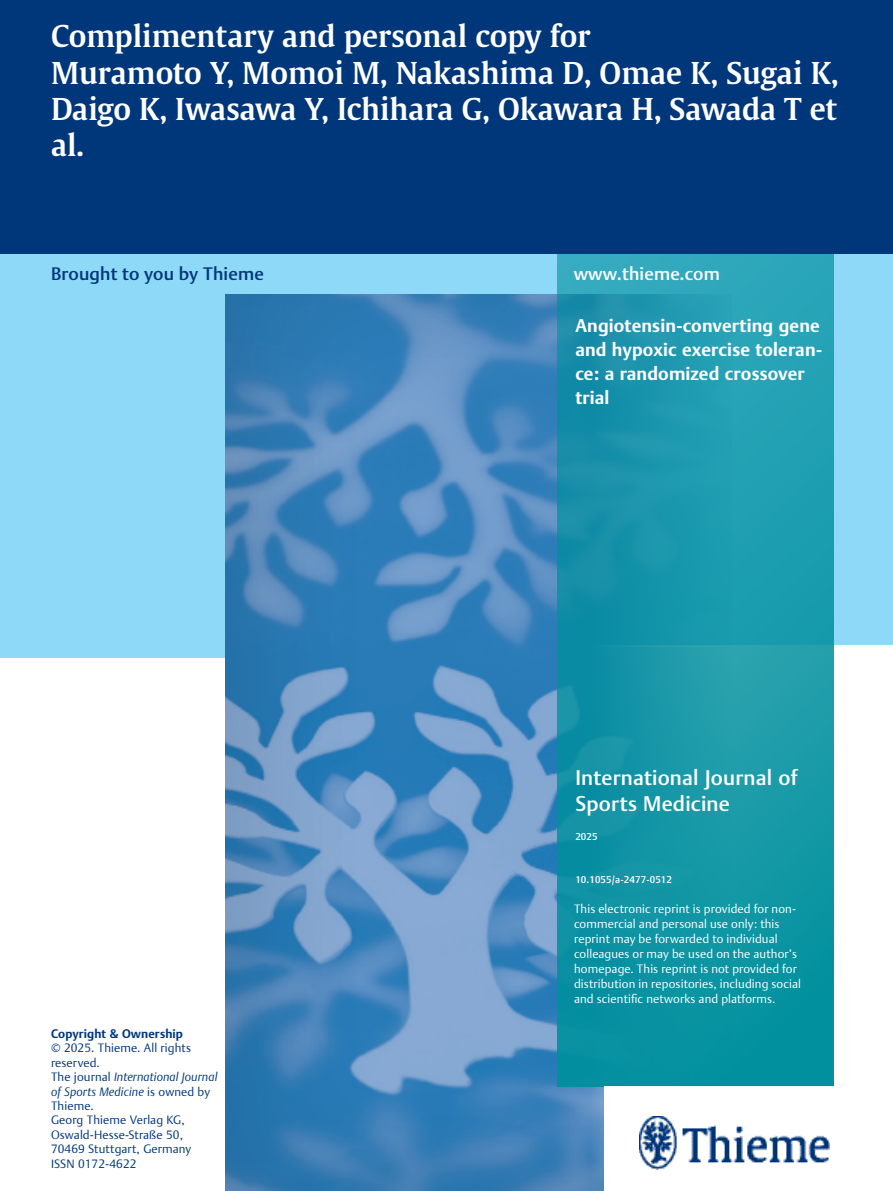
<style>
.page{position:relative;width:893px;height:1191px;background:#fff}
.page>*{position:absolute;margin:0;border:0;box-sizing:border-box;transform-origin:0 0}
.t1{font:600 30px/36px "Thieme Gulliver 2011";color:#fff;text-align:justify}
.t2{font:500 21px/25.5px "Thieme Argo 2011";letter-spacing:.01em;color:#fff}
.t3{font:700 18px/24px "Thieme Argo 2011";letter-spacing:.01em;color:#fff}
.t4{font:500 18px "Thieme Argo 2011";letter-spacing:.01em;color:#00377b}
.t5{font:500 18px "Thieme Argo 2011";letter-spacing:.01em;color:#fff}
.t6{font:300 12px/15px "Thieme Argo 2011";letter-spacing:.01em;color:#fff}
.t7{font:300 12px/14.4px "Thieme Argo 2011";letter-spacing:.01em;color:#00377b}
.t8{font:700 12px "Thieme Argo 2011";letter-spacing:.01em;color:#00377b}
.t9{font:500 9.75px "Thieme Argo 2011";letter-spacing:.01em;color:#fff}
.s1{font-style:italic}
</style>
<div class="page">
<div style="left:0;top:253px;width:872px;height:404px;background:#8ed8f8"></div>
<div style="left:225px;top:294px;width:507px;height:897px;background:#000;opacity:.12"></div>
<div style="left:557px;top:253px;width:336px;height:393px;background:#8ed8f8"></div>
<svg style="left:557px;top:645px;width:336px;height:546px"></svg>
<svg style="left:557px;top:253px;width:276px;height:833px;background:#1797a9"></svg>
<div style="left:604px;top:1086px;width:268px;height:105px;background:#fff"></div>
<img style="left:639px;top:1116px;width:191px;height:53px">
<div style="left:0;top:0;width:893px;height:253px;background:#00377b"></div>
<h1 class="t1" style="left:51px;top:17px;width:541px">Complimentary and personal copy for</h1>
<h1 class="t1" style="left:51px;top:53px;width:789px">Muramoto Y, Momoi M, Nakashima D, Omae K, Sugai K, Daigo K, Iwasawa Y, Ichihara G, Okawara H, Sawada T et al.</h1>
<h3 class="t4" style="left:51px;top:262px;width:214px">Brought to you by Thieme</h3>
<h3 class="t5" style="left:574px;top:262px;width:148px">www.thieme.com</h3>
<h3 class="t3" style="left:575px;top:313px;width:248px">Angiotensin-converting gene and hypoxic exercise toleran&shy;ce: a randomized crossover trial</h3>
<h2 class="t2" style="left:575px;top:764px;width:224px">International Journal of<br>Sports Medicine</h2>
<p class="t9" style="left:575px;top:829px;width:24px">2025</p>
<p class="t9" style="left:575px;top:872px;width:98px">10.1055/a-2477-0512</p>
<p class="t8" style="left:51px;top:1025px;width:134px">Copyright &amp; Ownership</p>
<p class="t7" style="left:51px;top:1040px;width:168px">© 2025. Thieme. All rights reserved.<br>The journal <span class="s1">International Journal of Sports Medicine</span> is owned by<br>Thieme.<br>Georg Thieme Verlag KG,<br>Oswald-Hesse-Straße 50,<br>70469 Stuttgart, Germany<br>ISSN 0172-4622</p>
<p class="t6" style="left:574px;top:900px;width:228px">This electronic reprint is provided for non&shy;commercial and personal use only: this reprint may be forwarded to individual colleagues or may be used on the author’s homepage. This reprint is not provided for distribution in repositories, including social and scientific networks and platforms.</p>
</div>
